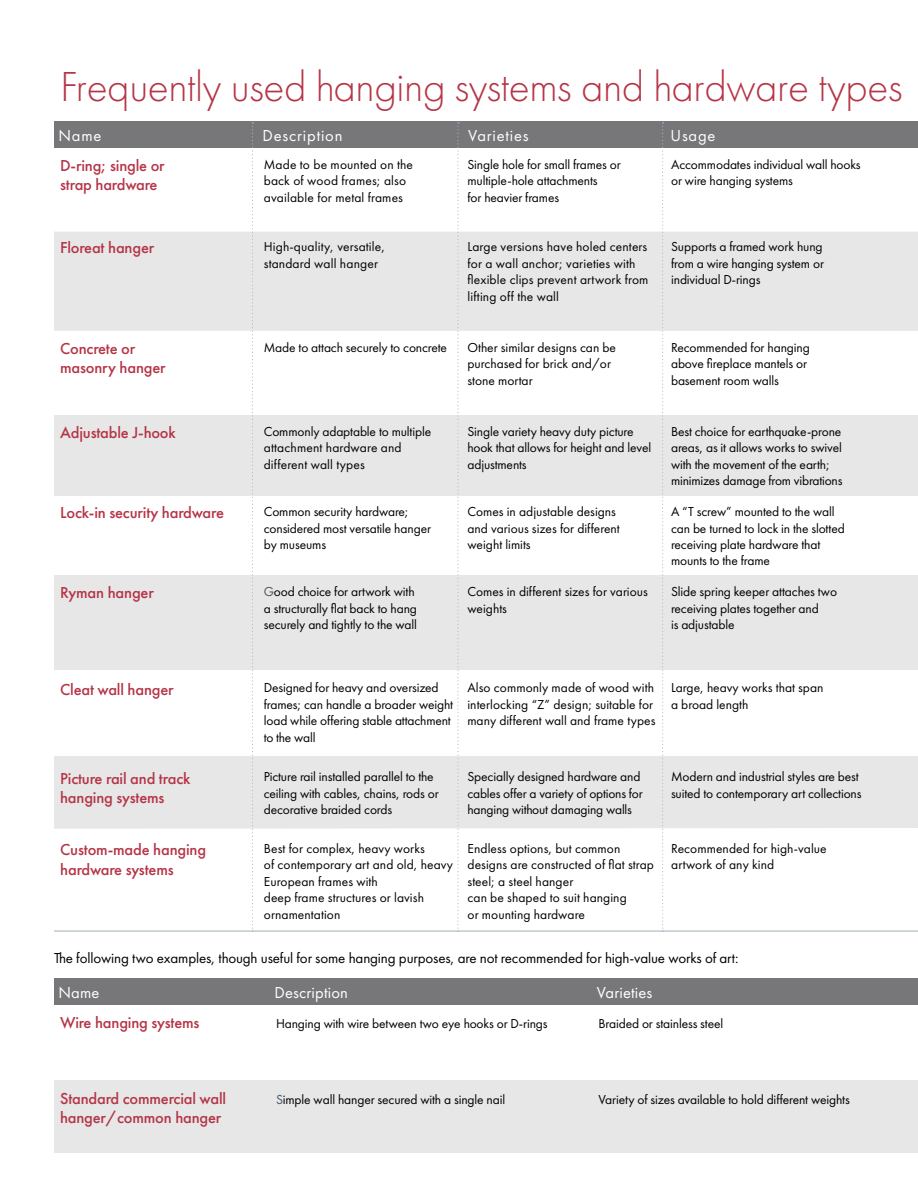
<style>
.page{position:relative;width:918px;height:1188px;background:#fff}
.page>*{position:absolute;margin:0;border:0;box-sizing:border-box;transform-origin:0 0}
.t1{font:300 43.5px "Futura PT";letter-spacing:-.01em;color:#b53547}
.t2{font:500 16.5px/19.5px "Futura PT";letter-spacing:-.01em;color:#b53547}
.t3{font:16.5px "Futura PT";letter-spacing:.05em;color:#fff}
.t4{font:16.5px "Futura PT";letter-spacing:.01em;color:#fff}
.t5{font:15px "Futura PT";letter-spacing:-.01em;color:#000}
.t6{font:13.5px/16.5px "Futura PT";letter-spacing:-.01em;color:#000}
.t7{font:13.5px/16.5px "Futura PT";letter-spacing:.01em;color:#000}
.s1{color:#455560}
</style>
<div class="page">
<div style="left:54px;top:232px;width:864px;height:99px;background:#e7e7e7"></div>
<div style="left:54px;top:575px;width:864px;height:95px;background:#e7e7e7"></div>
<div style="left:54px;top:415px;width:864px;height:81px;background:#e7e7e7"></div>
<div style="left:54px;top:756px;width:864px;height:73px;background:#e7e7e7"></div>
<div style="left:54px;top:1080px;width:864px;height:72px;background:#e7e7e7"></div>
<div style="left:54px;top:122px;width:864px;height:26px;background:#77777a"></div>
<svg style="left:252px;top:122px;width:2px;height:807px"></svg>
<svg style="left:457px;top:122px;width:2px;height:807px"></svg>
<svg style="left:662px;top:122px;width:2px;height:807px"></svg>
<div style="left:54px;top:978px;width:864px;height:26px;background:#77777a"></div>
<hr style="left:54px;top:930px;width:864px;height:2px;background:#adb8bf">
<h1 class="t1" style="left:60px;top:62px;width:844px">Frequently used hanging systems and hardware types</h1>
<p class="t3" style="left:58px;top:126px;width:45px">Name</p>
<p class="t3" style="left:263px;top:126px;width:82px">Description</p>
<p class="t3" style="left:468px;top:126px;width:62px">Varieties</p>
<p class="t3" style="left:671px;top:126px;width:47px">Usage</p>
<p class="t2" style="left:60px;top:156px;width:106px">D-ring; single or strap hardware</p>
<p class="t7" style="left:264px;top:156px;width:151px">Made to be mounted on the back of wood frames; also available for metal frames</p>
<p class="t6" style="left:467px;top:156px;width:155px">Single hole for small frames or multiple-hole attachments<br>for heavier frames</p>
<p class="t6" style="left:671px;top:156px;width:191px">Accommodates individual wall hooks or wire hanging systems</p>
<p class="t2" style="left:60px;top:238px;width:96px">Floreat hanger</p>
<p class="t7" style="left:264px;top:238px;width:123px">High-quality, versatile, standard wall hanger</p>
<p class="t7" style="left:467px;top:238px;width:183px">Large versions have holed centers for a wall anchor; varieties with flexible clips prevent artwork from lifting off the wall</p>
<p class="t6" style="left:671px;top:238px;width:154px;text-align:justify">Supports a framed work hung from a wire hanging system or individual D-rings</p>
<p class="t2" style="left:60px;top:339px;width:107px">Concrete or masonry hanger</p>
<p class="t6" style="left:264px;top:339px;width:185px">Made to attach securely to concrete</p>
<p class="t6" style="left:467px;top:339px;width:150px">Other similar designs can be purchased for brick and/or stone mortar</p>
<p class="t6" style="left:671px;top:339px;width:140px">Recommended for hanging above fireplace mantels or basement room walls</p>
<p class="t2" style="left:60px;top:423px;width:117px">Adjustable J-hook</p>
<p class="t7" style="left:264px;top:423px;width:169px">Commonly adaptable to multiple attachment hardware and different wall types</p>
<p class="t6" style="left:467px;top:423px;width:186px">Single variety heavy duty picture hook that allows for height and level adjustments</p>
<p class="t6" style="left:671px;top:423px;width:173px">Best choice for earthquake-prone areas, as it allows works to swivel with the movement of the earth; minimizes damage from vibrations</p>
<p class="t2" style="left:60px;top:503px;width:165px">Lock-in security hardware</p>
<p class="t6" style="left:264px;top:503px;width:169px">Common security hardware; considered most versatile hanger by museums</p>
<p class="t6" style="left:467px;top:503px;width:154px">Comes in adjustable designs and various sizes for different weight limits</p>
<p class="t6" style="left:671px;top:503px;width:175px">A “T screw” mounted to the wall can be turned to lock in the slotted receiving plate hardware that mounts to the frame</p>
<p class="t2" style="left:60px;top:583px;width:95px">Ryman hanger</p>
<p class="t6" style="left:264px;top:583px;width:155px"><span class="s1">G</span>ood choice for artwork with a structurally flat back to hang securely and tightly to the wall</p>
<p class="t6" style="left:467px;top:583px;width:182px">Comes in different sizes for various weights</p>
<p class="t6" style="left:671px;top:583px;width:168px">Slide spring keeper attaches two receiving plates together and<br>is adjustable</p>
<p class="t2" style="left:60px;top:680px;width:115px">Cleat wall hanger</p>
<p class="t6" style="left:264px;top:680px;width:191px">Designed for heavy and oversized frames; can handle a broader weight load while offering stable attachment to the wall</p>
<p class="t6" style="left:467px;top:680px;width:190px">Also commonly made of wood with interlocking “Z” design; suitable for many different wall and frame types</p>
<p class="t6" style="left:671px;top:680px;width:154px">Large, heavy works that span a broad length</p>
<p class="t2" style="left:60px;top:769px;width:132px">Picture rail and track hanging systems</p>
<p class="t6" style="left:264px;top:769px;width:177px">Picture rail installed parallel to the ceiling with cables, chains, rods or decorative braided cords</p>
<p class="t6" style="left:467px;top:769px;width:177px">Specially designed hardware and cables offer a variety of options for hanging without damaging walls</p>
<p class="t6" style="left:671px;top:769px;width:192px">Modern and industrial styles are best suited to contemporary art collections</p>
<p class="t2" style="left:60px;top:840px;width:147px">Custom-made hanging hardware systems</p>
<p class="t6" style="left:264px;top:840px;width:191px">Best for complex, heavy works<br>of contemporary art and old, heavy<br>European frames with<br>deep frame structures or lavish ornamentation</p>
<p class="t6" style="left:468px;top:840px;width:188px">Endless options, but common designs are constructed of flat strap steel; a steel hanger<br>can be shaped to suit hanging<br>or mounting hardware</p>
<p class="t6" style="left:671px;top:840px;width:157px">Recommended for high-value artwork of any kind</p>
<p class="t5" style="left:54px;top:950px;width:686px">The following two examples, though useful for some hanging purposes, are not recommended for high-value works of art:</p>
<p class="t3" style="left:58px;top:982px;width:43px">Name</p>
<p class="t4" style="left:275px;top:982px;width:75px">Description</p>
<p class="t4" style="left:597px;top:982px;width:57px">Varieties</p>
<p class="t2" style="left:60px;top:1013px;width:141px">Wire hanging systems</p>
<p class="t6" style="left:276px;top:1015px;width:273px">Hanging with wire between two eye hooks or D-rings</p>
<p class="t6" style="left:598px;top:1015px;width:126px">Braided or stainless steel</p>
<p class="t2" style="left:60px;top:1089px;width:168px">Standard commercial wall</p>
<p class="t6" style="left:276px;top:1091px;width:231px"><span class="s1">S</span>imple wall hanger secured with a single nail</p>
<p class="t6" style="left:599px;top:1091px;width:253px">Variety of sizes available to hold different weights</p>
<p class="t2" style="left:60px;top:1108px;width:163px">hanger/common hanger</p>
</div>
